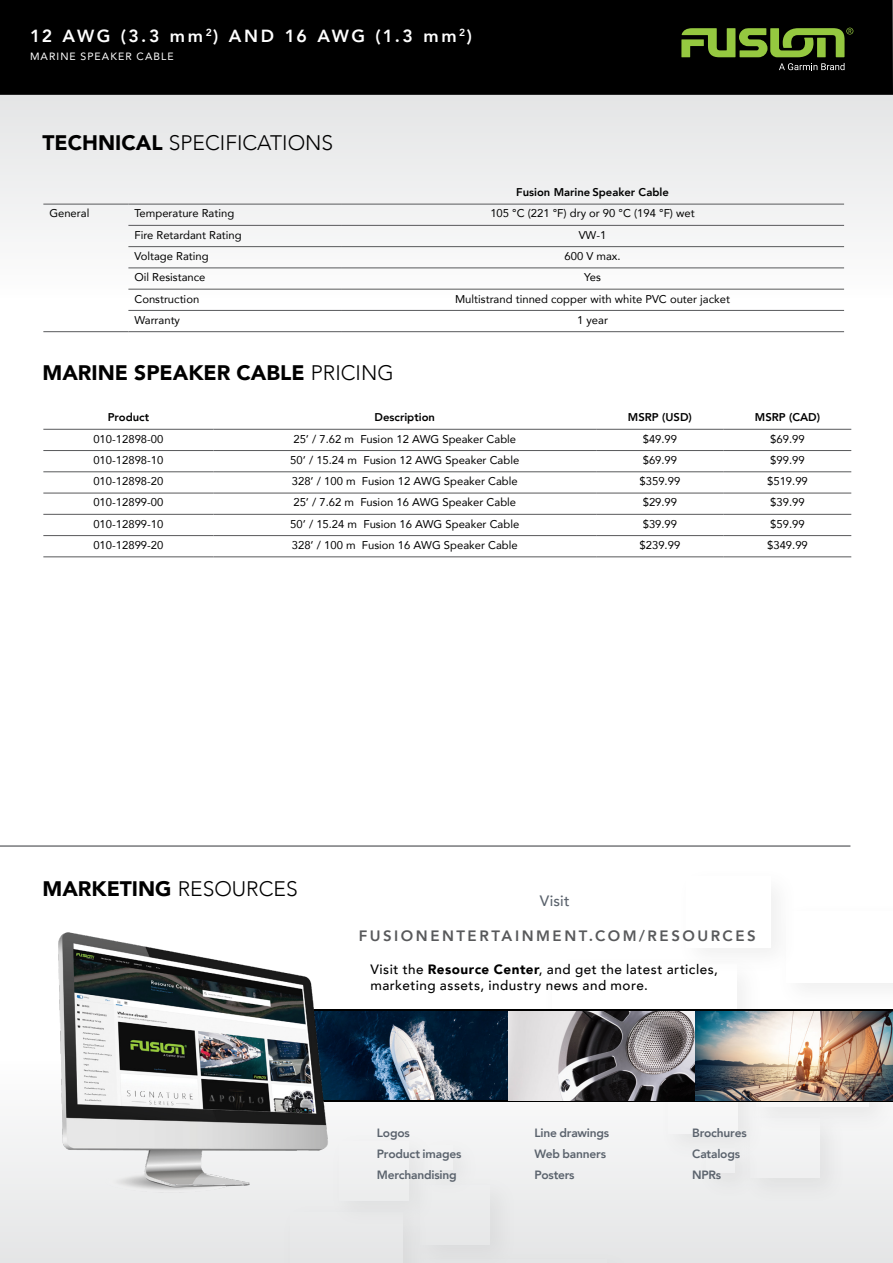
<style>
.page{position:relative;width:893px;height:1263px;background:#fff}
.page>*{position:absolute;margin:0;border:0;box-sizing:border-box;transform-origin:0 0}
.t1{font:900 21px "Avenir";color:#000}
.t2{font:300 21px "Avenir";color:#000}
.t3{font:800 17.55px "Avenir";letter-spacing:.14em;color:#fff}
.t4{font:800 15px "Avenir";letter-spacing:.17em;color:#58595b}
.t5{font:500 15px "Avenir";letter-spacing:.01em;color:#5b636d}
.t6{font:500 13.5px/16.2px "Avenir";letter-spacing:.035em;color:#000}
.t7{font:800 12px/20.9px "Avenir";letter-spacing:-.02em;color:#5b636d}
.t8{font:11.25px "Avenir";color:#000}
.t9{font:800 11.25px "Avenir";color:#000}
.t10{font:10.5px "Avenir";letter-spacing:.105em;color:#fff}
.s1{font-weight:900}
.s2{font-weight:300}
</style>
<div class="page">
<div style="left:0;top:1060px;width:893px;height:203px;background:#ebebec"></div>
<div style="left:0;top:95px;width:893px;height:203px;background:linear-gradient(to bottom,#e4e5e6,#fafafa)"></div>
<div style="left:329px;top:1131px;width:108px;height:97px;background:#000;opacity:.1"></div>
<div style="left:339px;top:1141px;width:70px;height:59px;background:#eff0f1"></div>
<div style="left:414px;top:1135px;width:66px;height:63px;background:#f0f1f1"></div>
<div style="left:411px;top:1175px;width:107px;height:88px;background:#e9eaeb"></div>
<div style="left:280px;top:1202px;width:151px;height:61px;background:#e7e8e8"></div>
<div style="left:412px;top:1249px;width:223px;height:14px;background:#e4e5e5"></div>
<div style="left:776px;top:902px;width:117px;height:109px;background:#fbfbfb"></div>
<div style="left:786px;top:912px;width:107px;height:71px;background:#fff"></div>
<div style="left:750px;top:1118px;width:70px;height:60px;background:#f1f1f2"></div>
<div style="left:696px;top:1139px;width:66px;height:62px;background:#ebecec"></div>
<div style="left:706px;top:1149px;width:28px;height:24px;background:#f0f0f1"></div>
<div style="left:658px;top:1064px;width:108px;height:97px;background:#efeff0"></div>
<div style="left:668px;top:1074px;width:70px;height:60px;background:#f6f6f7"></div>
<div style="left:746px;top:1002px;width:147px;height:132px;background:#000;opacity:.1"></div>
<div style="left:756px;top:1012px;width:113px;height:95px;background:#f8f8f8"></div>
<div style="left:542px;top:954px;width:222px;height:133px;background:#fff"></div>
<img style="left:334px;top:1011px;width:559px;height:90px">
<div style="left:0;top:0;width:893px;height:95px;background:#000"></div>
<hr style="left:0;top:845px;width:850px;height:2px;background:#77787b">
<hr style="left:310px;top:1010px;width:583px;height:1px;background:#000">
<hr style="left:310px;top:1101px;width:583px;height:1px;background:#000">
<img style="left:50px;top:932px;width:284px;height:270px">
<svg style="left:681px;top:28px;width:172px;height:29px"></svg>
<svg style="left:779px;top:63px;width:65px;height:7px"></svg>
<hr style="left:128px;top:204px;width:213px;height:1px;background:#58595b">
<hr style="left:341px;top:204px;width:503px;height:1px;background:#58595b">
<hr style="left:128px;top:225px;width:213px;height:1px;background:#58595b">
<hr style="left:341px;top:225px;width:503px;height:1px;background:#58595b">
<hr style="left:128px;top:246px;width:213px;height:1px;background:#58595b">
<hr style="left:341px;top:246px;width:503px;height:1px;background:#58595b">
<hr style="left:128px;top:268px;width:213px;height:1px;background:#58595b">
<hr style="left:341px;top:268px;width:503px;height:1px;background:#58595b">
<hr style="left:128px;top:289px;width:213px;height:1px;background:#58595b">
<hr style="left:341px;top:289px;width:503px;height:1px;background:#58595b">
<hr style="left:128px;top:310px;width:213px;height:1px;background:#58595b">
<hr style="left:341px;top:310px;width:503px;height:1px;background:#58595b">
<hr style="left:128px;top:331px;width:213px;height:1px;background:#58595b">
<hr style="left:341px;top:331px;width:503px;height:1px;background:#58595b">
<hr style="left:43px;top:204px;width:85px;height:1px;background:#58595b">
<hr style="left:43px;top:331px;width:85px;height:1px;background:#58595b">
<hr style="left:43px;top:429px;width:170px;height:1px;background:#58595b">
<hr style="left:213px;top:429px;width:383px;height:1px;background:#58595b">
<hr style="left:596px;top:429px;width:128px;height:1px;background:#58595b">
<hr style="left:724px;top:429px;width:127px;height:1px;background:#58595b">
<hr style="left:43px;top:450px;width:170px;height:1px;background:#58595b">
<hr style="left:213px;top:450px;width:383px;height:1px;background:#58595b">
<hr style="left:596px;top:450px;width:128px;height:1px;background:#58595b">
<hr style="left:724px;top:450px;width:127px;height:1px;background:#58595b">
<hr style="left:43px;top:471px;width:170px;height:1px;background:#58595b">
<hr style="left:213px;top:471px;width:383px;height:1px;background:#58595b">
<hr style="left:596px;top:471px;width:128px;height:1px;background:#58595b">
<hr style="left:724px;top:471px;width:127px;height:1px;background:#58595b">
<hr style="left:43px;top:493px;width:170px;height:1px;background:#58595b">
<hr style="left:213px;top:493px;width:383px;height:1px;background:#58595b">
<hr style="left:596px;top:493px;width:128px;height:1px;background:#58595b">
<hr style="left:724px;top:493px;width:127px;height:1px;background:#58595b">
<hr style="left:43px;top:514px;width:170px;height:1px;background:#58595b">
<hr style="left:213px;top:514px;width:383px;height:1px;background:#58595b">
<hr style="left:596px;top:514px;width:128px;height:1px;background:#58595b">
<hr style="left:724px;top:514px;width:127px;height:1px;background:#58595b">
<hr style="left:43px;top:535px;width:170px;height:1px;background:#58595b">
<hr style="left:213px;top:535px;width:383px;height:1px;background:#58595b">
<hr style="left:596px;top:535px;width:128px;height:1px;background:#58595b">
<hr style="left:724px;top:535px;width:127px;height:1px;background:#58595b">
<hr style="left:43px;top:557px;width:170px;height:1px;background:#58595b">
<hr style="left:213px;top:557px;width:383px;height:1px;background:#58595b">
<hr style="left:596px;top:557px;width:128px;height:1px;background:#58595b">
<hr style="left:724px;top:557px;width:127px;height:1px;background:#58595b">
<h2 class="t3" style="left:30px;top:22px;width:444px">12 AWG (3.3 mm<sup>2</sup>) AND 16 AWG (1.3 mm<sup>2</sup>)</h2>
<p class="t10" style="left:30px;top:48px;width:145px">MARINE SPEAKER CABLE</p>
<h1 class="t2" style="left:43px;top:131px;width:292px"><span class="s1">TECHNICAL</span> SPECIFICATIONS</h1>
<p class="t9" style="left:516px;top:184px;width:154px">Fusion Marine Speaker Cable</p>
<p class="t8" style="left:49px;top:205px;width:42px">General</p>
<p class="t8" style="left:134px;top:205px;width:101px">Temperature Rating</p>
<p class="t8" style="left:490px;top:205px;width:206px">105 °C (221 °F) dry or 90 °C (194 °F) wet</p>
<p class="t8" style="left:134px;top:226px;width:109px">Fire Retardant Rating</p>
<p class="t8" style="left:579px;top:226px;width:29px">VW-1</p>
<p class="t8" style="left:134px;top:247px;width:76px">Voltage Rating</p>
<p class="t8" style="left:564px;top:247px;width:58px">600 V max.</p>
<p class="t8" style="left:134px;top:268px;width:73px">Oil Resistance</p>
<p class="t8" style="left:584px;top:268px;width:18px">Yes</p>
<p class="t8" style="left:134px;top:290px;width:66px">Construction</p>
<p class="t8" style="left:455px;top:290px;width:276px">Multistrand tinned copper with white PVC outer jacket</p>
<p class="t8" style="left:134px;top:311px;width:47px">Warranty</p>
<p class="t8" style="left:577px;top:311px;width:32px">1 year</p>
<h1 class="t1" style="left:43px;top:355px;width:353px">MARINE SPEAKER CABLE <span class="s2">PRICING</span></h1>
<p class="t9" style="left:108px;top:409px;width:43px">Product</p>
<p class="t9" style="left:375px;top:409px;width:62px">Description</p>
<p class="t9" style="left:628px;top:409px;width:65px">MSRP (USD)</p>
<p class="t9" style="left:755px;top:409px;width:67px">MSRP (CAD)</p>
<p class="t8" style="left:93px;top:430px;width:72px">010-12898-00</p>
<p class="t8" style="left:293px;top:430px;width:224px">25’ / 7.62 m Fusion 12 AWG Speaker Cable</p>
<p class="t8" style="left:643px;top:430px;width:36px">$49.99</p>
<p class="t8" style="left:770px;top:430px;width:36px">$69.99</p>
<p class="t8" style="left:93px;top:451px;width:72px">010-12898-10</p>
<p class="t8" style="left:290px;top:451px;width:231px">50’ / 15.24 m Fusion 12 AWG Speaker Cable</p>
<p class="t8" style="left:643px;top:451px;width:36px">$69.99</p>
<p class="t8" style="left:770px;top:451px;width:36px">$99.99</p>
<p class="t8" style="left:93px;top:472px;width:72px">010-12898-20</p>
<p class="t8" style="left:292px;top:472px;width:227px">328’ / 100 m Fusion 12 AWG Speaker Cable</p>
<p class="t8" style="left:640px;top:472px;width:42px">$359.99</p>
<p class="t8" style="left:767px;top:472px;width:42px">$519.99</p>
<p class="t8" style="left:93px;top:493px;width:72px">010-12899-00</p>
<p class="t8" style="left:293px;top:493px;width:224px">25’ / 7.62 m Fusion 16 AWG Speaker Cable</p>
<p class="t8" style="left:643px;top:493px;width:36px">$29.99</p>
<p class="t8" style="left:770px;top:493px;width:36px">$39.99</p>
<p class="t8" style="left:93px;top:515px;width:72px">010-12899-10</p>
<p class="t8" style="left:290px;top:515px;width:231px">50’ / 15.24 m Fusion 16 AWG Speaker Cable</p>
<p class="t8" style="left:643px;top:515px;width:36px">$39.99</p>
<p class="t8" style="left:770px;top:515px;width:36px">$59.99</p>
<p class="t8" style="left:93px;top:536px;width:72px">010-12899-20</p>
<p class="t8" style="left:292px;top:536px;width:227px">328’ / 100 m Fusion 16 AWG Speaker Cable</p>
<p class="t8" style="left:640px;top:536px;width:42px">$239.99</p>
<p class="t8" style="left:767px;top:536px;width:42px">$349.99</p>
<h1 class="t1" style="left:43px;top:871px;width:257px">MARKETING <span class="s2">RESOURCES</span></h1>
<h3 class="t5" style="left:540px;top:888px;width:31px">Visit</h3>
<h3 class="t4" style="left:359px;top:924px;width:398px">FUSIONENTERTAINMENT.COM/RESOURCES</h3>
<p class="t6" style="left:370px;top:960px;width:349px">Visit the <span class="s1">Resource Center</span>, and get the latest articles, marketing assets, industry news and more.</p>
<p class="t7" style="left:377px;top:1122px;width:86px">Logos<br>Product images<br>Merchandising</p>
<p class="t7" style="left:535px;top:1122px;width:76px">Line drawings<br>Web banners<br>Posters</p>
<p class="t7" style="left:692px;top:1122px;width:56px">Brochures<br>Catalogs<br>NPRs</p>
</div>
